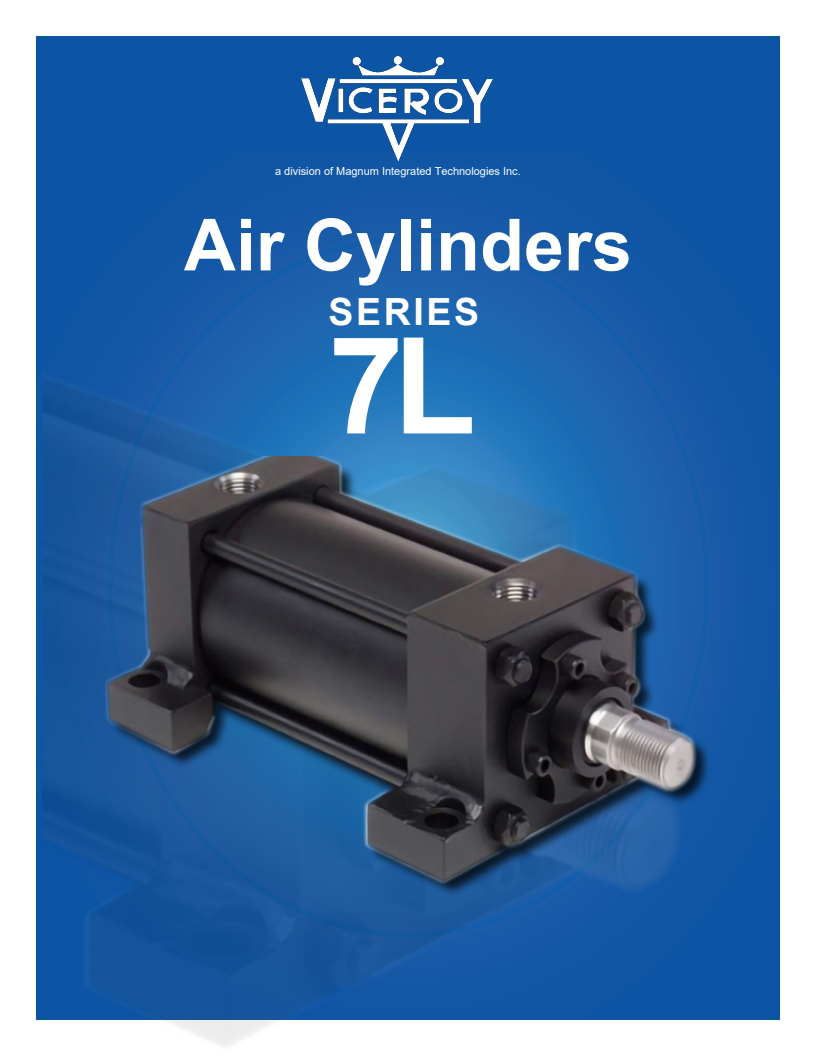
<style>
.page{position:relative;width:816px;height:1056px;background:#fff}
.page>*{position:absolute;margin:0;border:0;box-sizing:border-box;transform-origin:0 0}
.t1{font:700 135px "Arial";color:#fff}
.t2{font:700 72px "Arial";color:#fff}
.t3{font:700 37.5px "Arial";letter-spacing:.07em;color:#fff}
.t4{font:11px "Arial";color:#fff}
</style>
<div class="page">
<div style="left:36px;top:36px;width:744px;height:122px;background:#0c55a4"></div>
<div style="left:36px;top:153px;width:744px;height:867px;background:linear-gradient(to right,#1258a6,#1258a6)"></div>
<img style="left:43px;top:287px;width:737px;height:760px">
<img style="left:36px;top:456px;width:734px;height:447px">
<img style="left:301px;top:57px;width:191px;height:105px">
<p class="t4" style="left:275px;top:164px;width:247px">a division of Magnum Integrated Technologies Inc.</p>
<p class="t2" style="left:184px;top:194px;width:450px">Air Cylinders</p>
<p class="t3" style="left:328px;top:286px;width:152px">SERIES</p>
<p class="t1" style="left:328px;top:291px;width:149px">7L</p>
</div>
